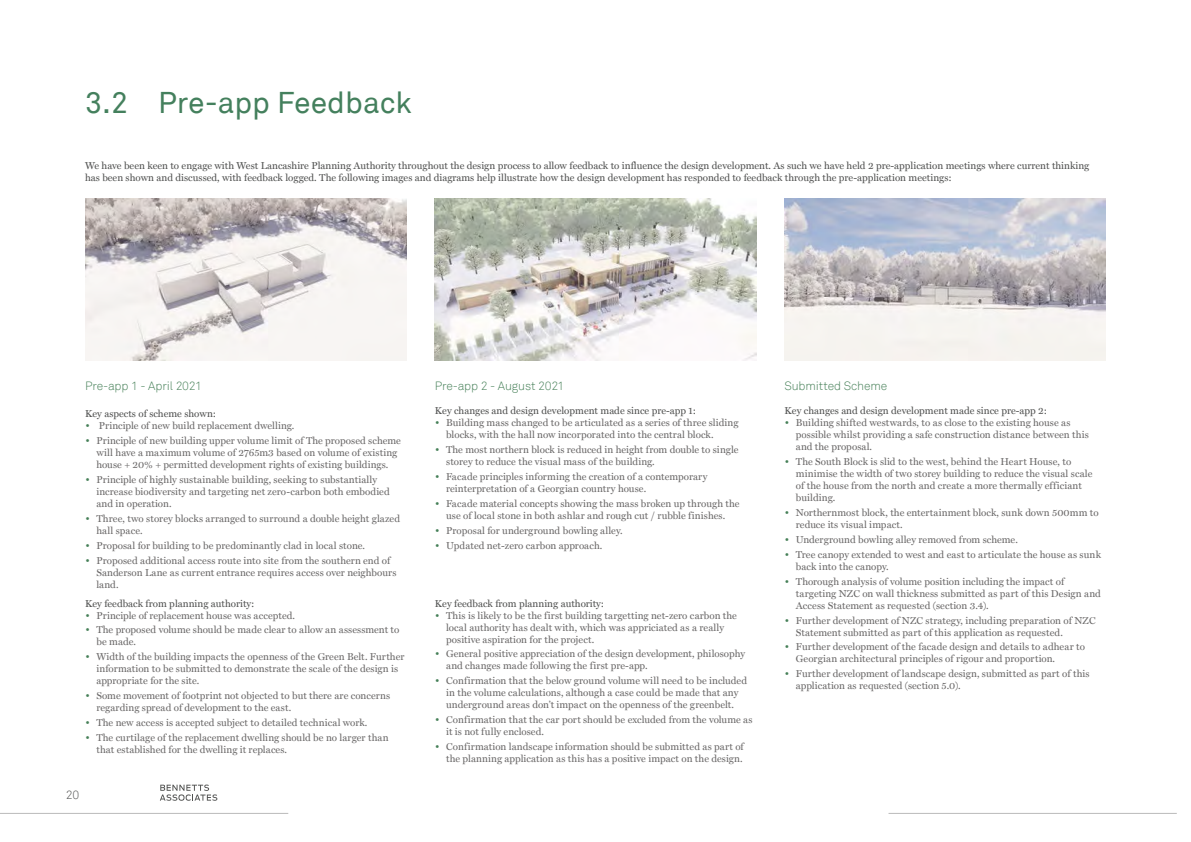
<style>
.page{position:relative;width:1191px;height:842px;background:#fff}
.page>*{position:absolute;margin:0;border:0;box-sizing:border-box;transform-origin:0 0}
.t1{font:30px "Akkurat Pro TT";color:#44805d}
.t2{font:300 12px "Akkurat Pro TT";letter-spacing:-.01em;color:#468058}
.t3{font:300 12px "Akkurat Pro TT";color:#505150}
.t4{font:10px/12px "Miller Text";letter-spacing:.005em;color:#6a6868}
.t5{font:10px/12px "Miller Text";color:#505150}
.s1{font-family:"Akkurat Pro TT";font-weight:300;font-size:12px;color:#468058}
</style>
<div class="page">
<img style="left:85px;top:198px;width:321px;height:162px">
<img style="left:435px;top:198px;width:321px;height:162px">
<img style="left:784px;top:198px;width:322px;height:162px">
<svg style="left:160px;top:784px;width:57px;height:17px"></svg>
<hr style="left:0;top:813px;width:288px;height:1px;background:#505150">
<hr style="left:888px;top:813px;width:288px;height:1px;background:#505150">
<h1 class="t1" style="left:85px;top:91px;width:328px">3.2 Pre-app Feedback</h1>
<p class="t5" style="left:85px;top:160px;width:1005px">We have been keen to engage with West Lancashire Planning Authority throughout the design process to allow feedback to influence the design development. As such we have held 2 pre-application meetings where current thinking has been shown and discussed, with feedback logged. The following images and diagrams help illustrate how the design development has responded to feedback through the pre-application meetings:</p>
<p class="t2" style="left:85px;top:381px;width:118px">Pre-app 1 - April 2021</p>
<p class="t5" style="left:85px;top:409px;width:133px">Key aspects of scheme shown:</p>
<p class="t4" style="left:85px;top:421px;width:211px"><span class="s1">•</span> Principle of new build replacement dwelling.</p>
<p class="t4" style="left:96px;top:436px;width:306px;text-indent:-11px"><span class="s1">•</span> Principle of new building upper volume limit of The proposed scheme will have a maximum volume of 2765m3 based on volume of existing house + 20% + permitted development rights of existing buildings.</p>
<p class="t4" style="left:96px;top:474px;width:295px;text-indent:-11px"><span class="s1">•</span> Principle of highly sustainable building, seeking to substantially increase biodiversity and targeting net zero-carbon both embodied and in operation.</p>
<p class="t4" style="left:96px;top:513px;width:305px;text-indent:-11px"><span class="s1">•</span> Three, two storey blocks arranged to surround a double height glazed hall space.</p>
<p class="t4" style="left:85px;top:540px;width:281px"><span class="s1">•</span> Proposal for building to be predominantly clad in local stone.</p>
<p class="t4" style="left:96px;top:555px;width:301px;text-indent:-11px"><span class="s1">•</span> Proposed additional access route into site from the southern end of<br>Sanderson Lane as current entrance requires access over neighbours land.</p>
<p class="t5" style="left:85px;top:598px;width:171px">Key feedback from planning authority:</p>
<p class="t4" style="left:85px;top:610px;width:211px"><span class="s1">•</span> Principle of replacement house was accepted.</p>
<p class="t4" style="left:96px;top:625px;width:304px;text-indent:-11px"><span class="s1">•</span> The proposed volume should be made clear to allow an assessment to be made.</p>
<p class="t4" style="left:96px;top:652px;width:309px;text-indent:-11px"><span class="s1">•</span> Width of the building impacts the openness of the Green Belt. Further information to be submitted to demonstrate the scale of the design is appropriate for the site.</p>
<p class="t4" style="left:96px;top:690px;width:295px;text-indent:-11px"><span class="s1">•</span> Some movement of footprint not objected to but there are concerns regarding spread of development to the east.</p>
<p class="t4" style="left:85px;top:717px;width:284px"><span class="s1">•</span> The new access is accepted subject to detailed technical work.</p>
<p class="t4" style="left:96px;top:732px;width:294px;text-indent:-11px"><span class="s1">•</span> The curtilage of the replacement dwelling should be no larger than that established for the dwelling it replaces.</p>
<p class="t3" style="left:66px;top:790px;width:15px">20</p>
<p class="t2" style="left:435px;top:381px;width:131px">Pre-app 2 - August 2021</p>
<p class="t5" style="left:435px;top:406px;width:263px">Key changes and design development made since pre-app 1:</p>
<p class="t4" style="left:446px;top:418px;width:294px;text-indent:-11px"><span class="s1">•</span> Building mass changed to be articulated as a series of three sliding blocks, with the hall now incorporated into the central block.</p>
<p class="t4" style="left:446px;top:445px;width:294px;text-indent:-11px"><span class="s1">•</span> The most northern block is reduced in height from double to single storey to reduce the visual mass of the building.</p>
<p class="t4" style="left:446px;top:472px;width:263px;text-indent:-11px"><span class="s1">•</span> Facade principles informing the creation of a contemporary reinterpretation of a Georgian country house.</p>
<p class="t4" style="left:435px;top:498px;width:306px;text-align:center"><span class="s1">•</span> Facade material concepts showing the mass broken up through the use of local stone in both ashlar and rough cut / rubble finishes.</p>
<p class="t4" style="left:435px;top:525px;width:189px"><span class="s1">•</span> Proposal for underground bowling alley.</p>
<p class="t4" style="left:435px;top:540px;width:169px"><span class="s1">•</span> Updated net-zero carbon approach.</p>
<p class="t5" style="left:435px;top:598px;width:171px">Key feedback from planning authority:</p>
<p class="t4" style="left:446px;top:610px;width:292px;text-indent:-11px"><span class="s1">•</span> This is likely to be the first building targetting net-zero carbon the local authority has dealt with, which was appriciated as a really positive aspiration for the project.</p>
<p class="t4" style="left:446px;top:649px;width:300px;text-indent:-11px"><span class="s1">•</span> General positive appreciation of the design development, philosophy and changes made following the first pre-app.</p>
<p class="t4" style="left:435px;top:676px;width:314px;text-align:center"><span class="s1">•</span> Confirmation that the below ground volume will need to be included in the volume calculations, although a case could be made that any underground areas don’t impact on the openness of the greenbelt.</p>
<p class="t4" style="left:446px;top:714px;width:308px;text-indent:-11px"><span class="s1">•</span> Confirmation that the car port should be excluded from the volume as it is not fully enclosed.</p>
<p class="t4" style="left:435px;top:741px;width:310px;text-align:right"><span class="s1">•</span> Confirmation landscape information should be submitted as part of the planning application as this has a positive impact on the design.</p>
<p class="t2" style="left:784px;top:381px;width:104px">Submitted Scheme</p>
<p class="t5" style="left:784px;top:406px;width:264px">Key changes and design development made since pre-app 2:</p>
<p class="t4" style="left:796px;top:418px;width:294px;text-indent:-11px"><span class="s1">•</span> Building shifted westwards, to as close to the existing house as possible whilst providing a safe construction distance between this and the proposal.</p>
<p class="t4" style="left:796px;top:457px;width:298px;text-indent:-11px"><span class="s1">•</span> The South Block is slid to the west, behind the Heart House, to minimise the width of two storey building to reduce the visual scale of the house from the north and create a more thermally efficiant building.</p>
<p class="t4" style="left:796px;top:508px;width:304px;text-indent:-11px"><span class="s1">•</span> Northernmost block, the entertainment block, sunk down 500mm to reduce its visual impact.</p>
<p class="t4" style="left:784px;top:534px;width:235px"><span class="s1">•</span> Underground bowling alley removed from scheme.</p>
<p class="t4" style="left:796px;top:549px;width:307px;text-indent:-11px"><span class="s1">•</span> Tree canopy extended to west and east to articulate the house as sunk back into the canopy.</p>
<p class="t4" style="left:796px;top:576px;width:306px;text-indent:-11px"><span class="s1">•</span> Thorough analysis of volume position including the impact of targeting NZC on wall thickness submitted as part of this Design and<br>Access Statement as requested (section 3.4).</p>
<p class="t4" style="left:796px;top:615px;width:301px;text-indent:-11px"><span class="s1">•</span> Further development of NZC strategy, including preparation of NZC<br>Statement submitted as part of this application as requested.</p>
<p class="t4" style="left:796px;top:642px;width:291px;text-indent:-11px"><span class="s1">•</span> Further development of the facade design and details to adhear to<br>Georgian architectural principles of rigour and proportion.</p>
<p class="t4" style="left:796px;top:669px;width:295px;text-indent:-11px"><span class="s1">•</span> Further development of landscape design, submitted as part of this application as requested (section 5.0).</p>
</div>
